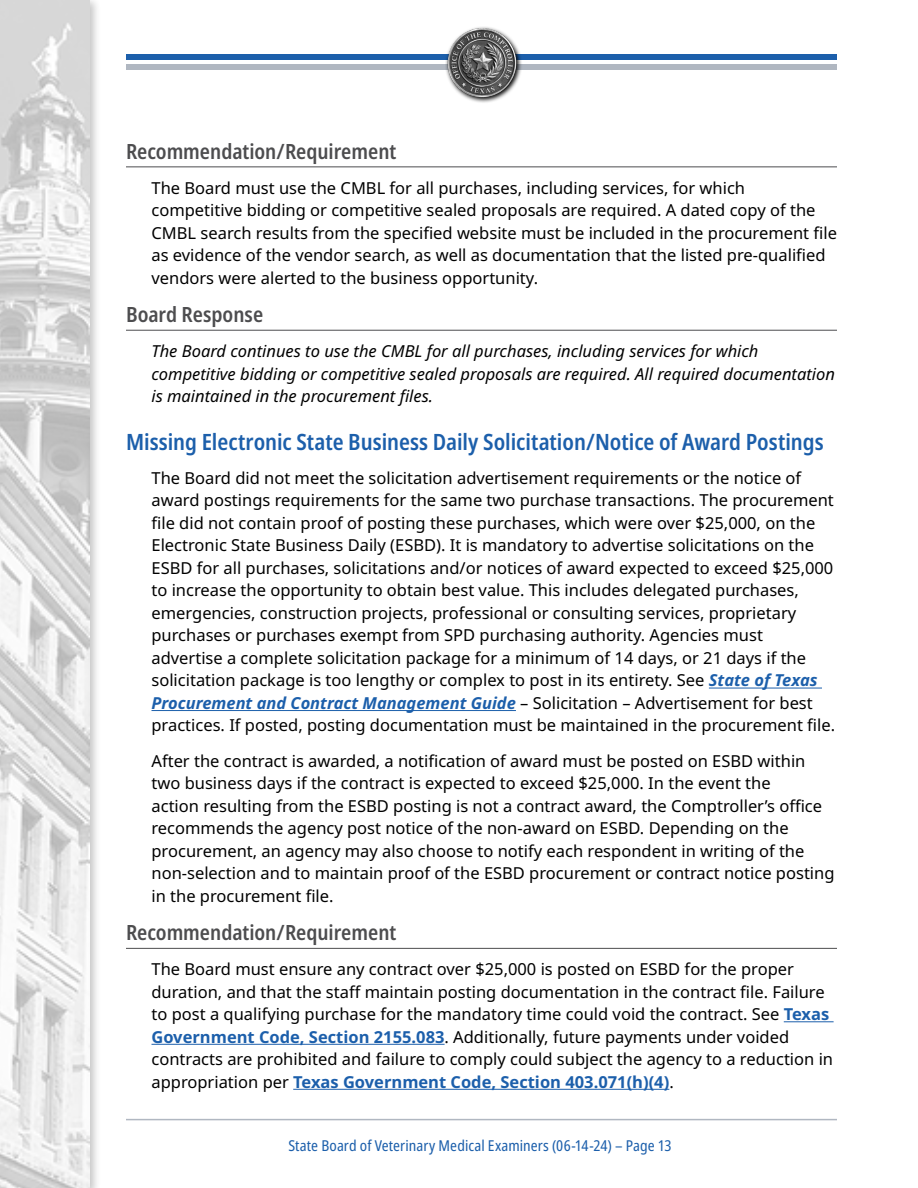
<style>
.page{position:relative;width:918px;height:1188px;background:#fff}
.page>*{position:absolute;margin:0;border:0;box-sizing:border-box;transform-origin:0 0}
.t1{font:600 condensed 22.5px "Noto Sans";color:#1c5fab}
.t2{font:600 condensed 21px "Noto Sans";color:#4d4d4f}
.t3{font:16.5px/22.5px "Noto Sans";color:#000}
.t4{font:italic 16.5px/22.5px "Noto Sans";color:#000}
.t5{font:condensed 15px "Noto Sans";letter-spacing:.005em;color:#1c5fab}
.s1{font-weight:700;font-style:italic;color:#1c5fab}
.s2{font-weight:700;color:#1c5fab}
</style>
<div class="page">
<hr style="left:126px;top:1119px;width:711px;height:1px;background:#b0b7c1">
<div style="left:126px;top:54px;width:711px;height:5px;background:#1c5fab"></div>
<div style="left:126px;top:64px;width:711px;height:6px;background:#b0b7c1"></div>
<div style="left:0;top:0;width:101px;height:1188px;background:#000;opacity:.75"></div>
<img style="left:0;top:0;width:90px;height:1188px">
<svg style="left:474px;top:50px;width:48px;height:53px"></svg>
<img style="left:445px;top:27px;width:73px;height:74px">
<hr style="left:126px;top:166px;width:711px;height:1px;background:#4d4d4f">
<hr style="left:126px;top:330px;width:711px;height:1px;background:#4d4d4f">
<hr style="left:709px;top:688px;width:113px;height:1px;background:#1c5fab">
<hr style="left:152px;top:710px;width:364px;height:1px;background:#1c5fab">
<hr style="left:126px;top:948px;width:711px;height:1px;background:#4d4d4f">
<hr style="left:784px;top:1021px;width:50px;height:1px;background:#1c5fab">
<hr style="left:152px;top:1044px;width:293px;height:1px;background:#1c5fab">
<hr style="left:293px;top:1089px;width:376px;height:1px;background:#1c5fab">
<p class="t2" style="left:126px;top:137px;width:272px">Recommendation/Requirement</p>
<p class="t3" style="left:152px;top:177px;width:687px">The Board must use the CMBL for all purchases, including services, for which competitive bidding or competitive sealed proposals are required. A dated copy of the CMBL search results from the specified website must be included in the procurement file as evidence of the vendor search, as well as documentation that the listed pre-qualified vendors were alerted to the business opportunity.</p>
<p class="t2" style="left:126px;top:300px;width:139px">Board Response</p>
<p class="t4" style="left:152px;top:340px;width:685px">The Board continues to use the CMBL for all purchases, including services for which competitive bidding or competitive sealed proposals are required. All required documentation is maintained in the procurement files.</p>
<h1 class="t1" style="left:126px;top:426px;width:699px">Missing Electronic State Business Daily Solicitation/Notice of Award Postings</h1>
<p class="t3" style="left:152px;top:467px;width:685px">The Board did not meet the solicitation advertisement requirements or the notice of award postings requirements for the same two purchase transactions. The procurement file did not contain proof of posting these purchases, which were over $25,000, on the Electronic State Business Daily (ESBD). It is mandatory to advertise solicitations on the ESBD for all purchases, solicitations and/or notices of award expected to exceed $25,000 to increase the opportunity to obtain best value. This includes delegated purchases, emergencies, construction projects, professional or consulting services, proprietary purchases or purchases exempt from SPD purchasing authority. Agencies must advertise a complete solicitation package for a minimum of 14 days, or 21 days if the solicitation package is too lengthy or complex to post in its entirety. See <span class="s1">State of Texas Procurement and Contract Management Guide</span> – Solicitation – Advertisement for best practices. If posted, posting documentation must be maintained in the procurement file.</p>
<p class="t3" style="left:152px;top:750px;width:685px">After the contract is awarded, a notification of award must be posted on ESBD within two business days if the contract is expected to exceed $25,000. In the event the<br>action resulting from the ESBD posting is not a contract award, the Comptroller’s office recommends the agency post notice of the non-award on ESBD. Depending on the procurement, an agency may also choose to notify each respondent in writing of the non-selection and to maintain proof of the ESBD procurement or contract notice posting in the procurement file.</p>
<p class="t2" style="left:126px;top:918px;width:272px">Recommendation/Requirement</p>
<p class="t3" style="left:152px;top:958px;width:683px">The Board must ensure any contract over $25,000 is posted on ESBD for the proper duration, and that the staff maintain posting documentation in the contract file. Failure to post a qualifying purchase for the mandatory time could void the contract. See <span class="s2">Texas Government Code, Section 2155.083</span>. Additionally, future payments under voided contracts are prohibited and failure to comply could subject the agency to a reduction in appropriation per <span class="s2">Texas Government Code, Section 403.071(h)(4)</span>.</p>
<p class="t5" style="left:288px;top:1135px;width:385px">State Board of Veterinary Medical Examiners (06-14-24) – Page 13</p>
</div>
